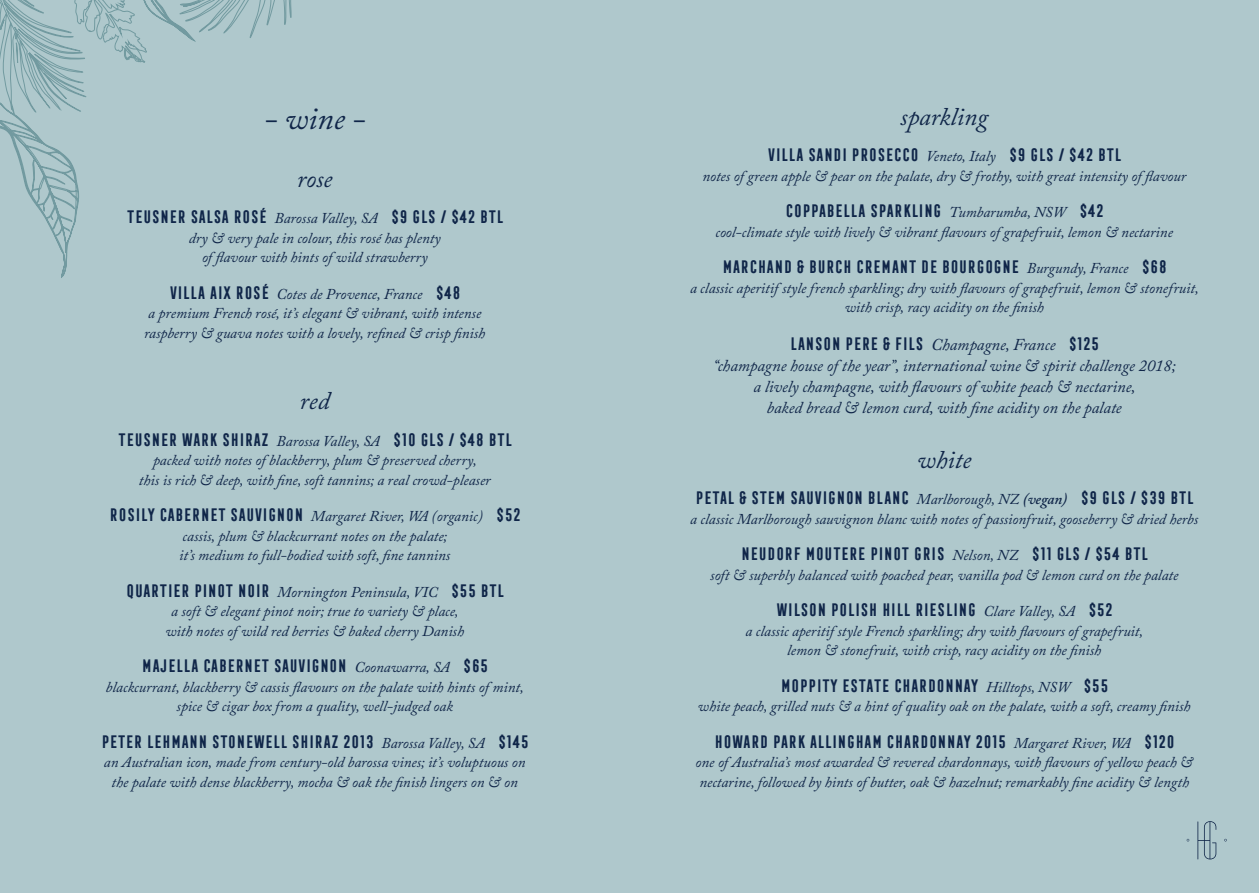
<style>
.page{position:relative;width:1259px;height:893px;background:#afc8cc}
.page>*{position:absolute;margin:0;border:0;box-sizing:border-box;transform-origin:0 0}
.t1{font:italic 31.65px "Adobe Caslon Pro";color:#102649}
.t2{font:italic 25.2px "Adobe Caslon Pro";color:#102649}
.t3{font:700 16.5px "Frontage Condensed";letter-spacing:-.05em;color:#102649}
.t4{font:italic 16.5px/21px "Adobe Caslon Pro";color:#102649;text-align:center}
.t5{font:italic 15px/19.5px "Adobe Caslon Pro";color:#102649;text-align:center}
.s1{font-family:"Adobe Caslon Pro";font-weight:400;font-style:italic;font-size:15px}
.s2{font-family:"Frontage Condensed";font-weight:700;font-style:normal;font-size:16.5px}
.s3{font-family:"Adobe Caslon Pro";font-weight:400;font-style:italic}
.s4{font-family:"Adobe Caslon Pro";font-weight:600;font-style:italic;font-size:15px}
</style>
<div class="page">
<svg style="left:0;top:0;width:292px;height:278px"></svg>
<svg style="left:1197px;top:821px;width:19px;height:38px"></svg>
<h1 class="t1" style="left:264px;top:100px;width:103px">- wine -</h1>
<h2 class="t2" style="left:297px;top:163px;width:37px">rose</h2>
<p class="t3" style="left:126px;top:208px;width:379px">TEUSNER SALSA ROSÉ <span class="s1">Barossa Valley, SA</span> $9 GLS / $42 BTL</p>
<p class="t5" style="left:189px;top:228px;width:253px">dry &amp; very pale in colour, this rosé has plenty of flavour with hints of wild strawberry</p>
<p class="t5" style="left:144px;top:284px;width:342px"><span class="s2">VILLA AIX ROSÉ</span> Cotes de Provence, France <span class="s2">$48<br></span>a premium French rosé, it’s elegant &amp; vibrant, with intense raspberry &amp; guava notes with a lovely, refined &amp; crisp finish</p>
<h2 class="t2" style="left:300px;top:386px;width:31px">red</h2>
<p class="t3" style="left:117px;top:430px;width:396px">TEUSNER WARK SHIRAZ <span class="s1">Barossa Valley, SA</span> $10 GLS / $48 BTL</p>
<p class="t5" style="left:139px;top:450px;width:353px">packed with notes of blackberry, plum &amp; preserved cherry,<br>this is rich &amp; deep, with fine, soft tannins; a real crowd-pleaser</p>
<p class="t3" style="left:109px;top:506px;width:414px">ROSILY CABERNET SAUVIGNON <span class="s1">Margaret River, WA (organic)</span> $52</p>
<p class="t5" style="left:179px;top:526px;width:273px;text-align:left">cassis, plum &amp; blackcurrant notes on the palate; it’s medium to full-bodied with soft, fine tannins</p>
<p class="t3" style="left:125px;top:581px;width:380px">QUARTIER PINOT NOIR <span class="s1">Mornington Peninsula, VIC</span> $55 BTL</p>
<p class="t5" style="left:165px;top:601px;width:300px">a soft &amp; elegant pinot noir; true to variety &amp; place, with notes of wild red berries &amp; baked cherry Danish</p>
<p class="t3" style="left:141px;top:657px;width:349px">MAJELLA CABERNET SAUVIGNON <span class="s1">Coonawarra, SA</span> $65</p>
<p class="t5" style="left:106px;top:677px;width:420px">blackcurrant, blackberry &amp; cassis flavours on the palate with hints of mint, spice &amp; cigar box from a quality, well-judged oak</p>
<p class="t3" style="left:100px;top:732px;width:430px">PETER LEHMANN STONEWELL SHIRAZ 2013 <span class="s1">Barossa Valley, SA</span> $145</p>
<p class="t5" style="left:104px;top:752px;width:423px">an Australian icon, made from century-old barossa vines; it’s voluptuous on the palate with dense blackberry, mocha &amp; oak the finish lingers on &amp; on</p>
<h2 class="t2" style="left:900px;top:101px;width:89px">sparkling</h2>
<p class="t3" style="left:767px;top:146px;width:356px">VILLA SANDI PROSECCO <span class="s1">Veneto, Italy</span> $9 GLS / $42 BTL</p>
<p class="t5" style="left:702px;top:166px;width:485px">notes of green apple &amp; pear on the palate, dry &amp; frothy, with great intensity of flavour</p>
<p class="t3" style="left:784px;top:202px;width:321px">COPPABELLA SPARKLING <span class="s1">Tumbarumba, NSW</span> $42</p>
<p class="t5" style="left:715px;top:222px;width:459px">cool-climate style with lively &amp; vibrant flavours of grapefruit, lemon &amp; nectarine</p>
<p class="t3" style="left:721px;top:258px;width:447px">MARCHAND &amp; BURCH CREMANT DE BOURGOGNE <span class="s1">Burgundy, France</span> $68</p>
<p class="t5" style="left:690px;top:278px;width:510px">a classic aperitif style french sparkling; dry with flavours of grapefruit, lemon &amp; stonefruit, with crisp, racy acidity on the finish</p>
<p class="t3" style="left:789px;top:335px;width:312px">LANSON PERE &amp; FILS <span class="s3">Champagne, France</span> $125</p>
<p class="t4" style="left:713px;top:355px;width:464px">“champagne house of the year”, international wine &amp; spirit challenge 2018; a lively champagne, with flavours of white peach &amp; nectarine,<br>baked bread &amp; lemon curd, with fine acidity on the palate</p>
<h2 class="t2" style="left:917px;top:444px;width:56px">white</h2>
<p class="t3" style="left:694px;top:489px;width:501px">PETAL &amp; STEM SAUVIGNON BLANC <span class="s1">Marlborough, NZ</span> <span class="s4">(vegan)</span> $9 GLS / $39 BTL</p>
<p class="t5" style="left:690px;top:509px;width:509px">a classic Marlborough sauvignon blanc with notes of passionfruit, gooseberry &amp; dried herbs</p>
<p class="t3" style="left:740px;top:545px;width:409px">NEUDORF MOUTERE PINOT GRIS <span class="s1">Nelson, NZ</span> $11 GLS / $54 BTL</p>
<p class="t5" style="left:710px;top:565px;width:469px">soft &amp; superbly balanced with poached pear, vanilla pod &amp; lemon curd on the palate</p>
<p class="t3" style="left:775px;top:601px;width:339px">WILSON POLISH HILL RIESLING <span class="s1">Clare Valley, SA</span> $52</p>
<p class="t5" style="left:745px;top:621px;width:399px">a classic aperitif style French sparkling; dry with flavours of grapefruit, lemon &amp; stonefruit, with crisp, racy acidity on the finish</p>
<p class="t3" style="left:780px;top:676px;width:330px">MOPPITY ESTATE CHARDONNAY <span class="s1">Hilltops, NSW</span> $55</p>
<p class="t5" style="left:698px;top:696px;width:494px">white peach, grilled nuts &amp; a hint of quality oak on the palate, with a soft, creamy finish</p>
<p class="t3" style="left:713px;top:732px;width:463px">HOWARD PARK ALLINGHAM CHARDONNAY 2015 <span class="s1">Margaret River, WA</span> $120</p>
<p class="t5" style="left:695px;top:752px;width:499px;text-align:left">one of Australia’s most awarded &amp; revered chardonnays, with flavours of yellow peach &amp; nectarine, followed by hints of butter, oak &amp; hazelnut; remarkably fine acidity &amp; length</p>
</div>
